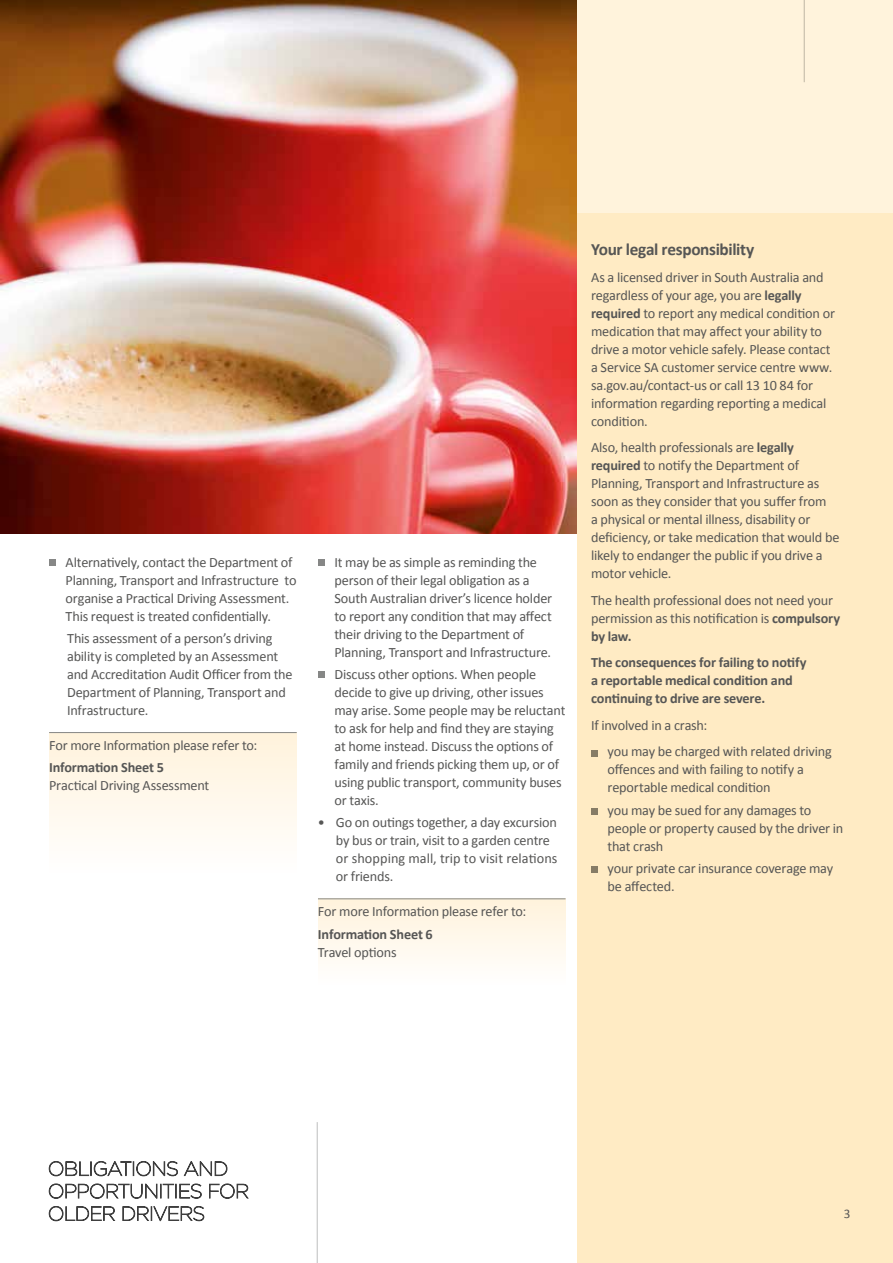
<style>
.page{position:relative;width:893px;height:1263px;background:#ffebc4}
.page>*{position:absolute;margin:0;border:0;box-sizing:border-box;transform-origin:0 0}
.t1{font:700 17.25px "Calibri";letter-spacing:-.02em;color:#565655}
.t2{font:14.25px/18px "Calibri";letter-spacing:-.015em;color:#565655}
.t3{font:700 14.25px/18px "Calibri";letter-spacing:-.01em;color:#565655}
.t4{font:13.2px "Calibri";color:#565655}
.s1{font-weight:700}
</style>
<div class="page">
<div style="left:0;top:0;width:577px;height:1263px;background:#fff"></div>
<div style="left:0;top:0;width:893px;height:213px;background:#fff3dc"></div>
<img style="left:0;top:0;width:577px;height:534px">
<div style="left:49px;top:732px;width:247px;height:141px;background:linear-gradient(to bottom,#fff2db,#fffefe)"></div>
<div style="left:318px;top:898px;width:247px;height:87px;background:linear-gradient(to bottom,#fff2db,#fffefe)"></div>
<hr style="left:49px;top:732px;width:248px;height:1px;background:#868786">
<svg style="left:49px;top:559px;width:6px;height:6px"></svg>
<hr style="left:318px;top:898px;width:248px;height:1px;background:#868786">
<svg style="left:318px;top:559px;width:6px;height:6px"></svg>
<svg style="left:318px;top:672px;width:6px;height:6px"></svg>
<hr style="left:317px;top:1122px;width:1px;height:141px;background:#c5c6c6">
<svg style="left:591px;top:750px;width:6px;height:6px"></svg>
<svg style="left:591px;top:809px;width:6px;height:6px"></svg>
<svg style="left:591px;top:867px;width:6px;height:6px"></svg>
<hr style="left:804px;top:0;width:1px;height:82px;background:#c5c6c6">
<svg style="left:48px;top:1161px;width:180px;height:16px"></svg>
<svg style="left:48px;top:1183px;width:154px;height:16px"></svg>
<svg style="left:209px;top:1183px;width:40px;height:16px"></svg>
<svg style="left:48px;top:1206px;width:68px;height:15px"></svg>
<svg style="left:122px;top:1206px;width:83px;height:16px"></svg>
<p class="t2" style="left:66px;top:553px;width:232px">Alternatively, contact the Department of Planning, Transport and Infrastructure to organise a Practical Driving Assessment.<br>This request is treated confidentially.</p>
<p class="t2" style="left:67px;top:629px;width:227px">This assessment of a person’s driving ability is completed by an Assessment and Accreditation Audit Officer from the Department of Planning, Transport and Infrastructure.</p>
<p class="t2" style="left:49px;top:736px;width:210px">For more Information please refer to:</p>
<p class="t3" style="left:49px;top:759px;width:116px">Information Sheet 5</p>
<p class="t2" style="left:49px;top:777px;width:162px">Practical Driving Assessment</p>
<p class="t2" style="left:334px;top:553px;width:219px">It may be as simple as reminding the person of their legal obligation as a South Australian driver’s licence holder to report any condition that may affect their driving to the Department of Planning, Transport and Infrastructure.</p>
<p class="t2" style="left:334px;top:665px;width:232px">Discuss other options. When people decide to give up driving, other issues may arise. Some people may be reluctant to ask for help and find they are staying at home instead. Discuss the options of family and friends picking them up, or of using public transport, community buses or taxis.</p>
<p class="t2" style="left:336px;top:814px;width:223px;text-indent:-18px">• Go on outings together, a day excursion by bus or train, visit to a garden centre or shopping mall, trip to visit relations or friends.</p>
<p class="t2" style="left:318px;top:903px;width:210px">For more Information please refer to:</p>
<p class="t3" style="left:318px;top:925px;width:116px">Information Sheet 6</p>
<p class="t2" style="left:318px;top:943px;width:80px">Travel options</p>
<p class="t1" style="left:591px;top:239px;width:165px">Your legal responsibility</p>
<p class="t2" style="left:591px;top:268px;width:245px">As a licensed driver in South Australia and regardless of your age, you are <span class="s1">legally required</span> to report any medical condition or medication that may affect your ability to drive a motor vehicle safely. Please contact a Service SA customer service centre www. sa.gov.au/contact-us or call 13 10 84 for information regarding reporting a medical condition.</p>
<p class="t2" style="left:591px;top:439px;width:250px">Also, health professionals are <span class="s1">legally required</span> to notify the Department of Planning, Transport and Infrastructure as soon as they consider that you suffer from<br>a physical or mental illness, disability or deficiency, or take medication that would be likely to endanger the public if you drive a motor vehicle.</p>
<p class="t2" style="left:591px;top:591px;width:251px">The health professional does not need your permission as this notification is <span class="s1">compulsory by law.</span></p>
<p class="t3" style="left:591px;top:654px;width:217px">The consequences for failing to notify a reportable medical condition and continuing to drive are severe.</p>
<p class="t2" style="left:608px;top:712px;width:226px;line-height:26.5px;text-indent:-17px">If involved in a crash:<br>you may be charged with related driving</p>
<p class="t2" style="left:608px;top:761px;width:198px">offences and with failing to notify a reportable medical condition</p>
<p class="t2" style="left:608px;top:801px;width:237px">you may be sued for any damages to people or property caused by the driver in that crash</p>
<p class="t2" style="left:608px;top:859px;width:227px">your private car insurance coverage may be affected.</p>
<p class="t4" style="left:844px;top:1205px;width:8px">3</p>
</div>
